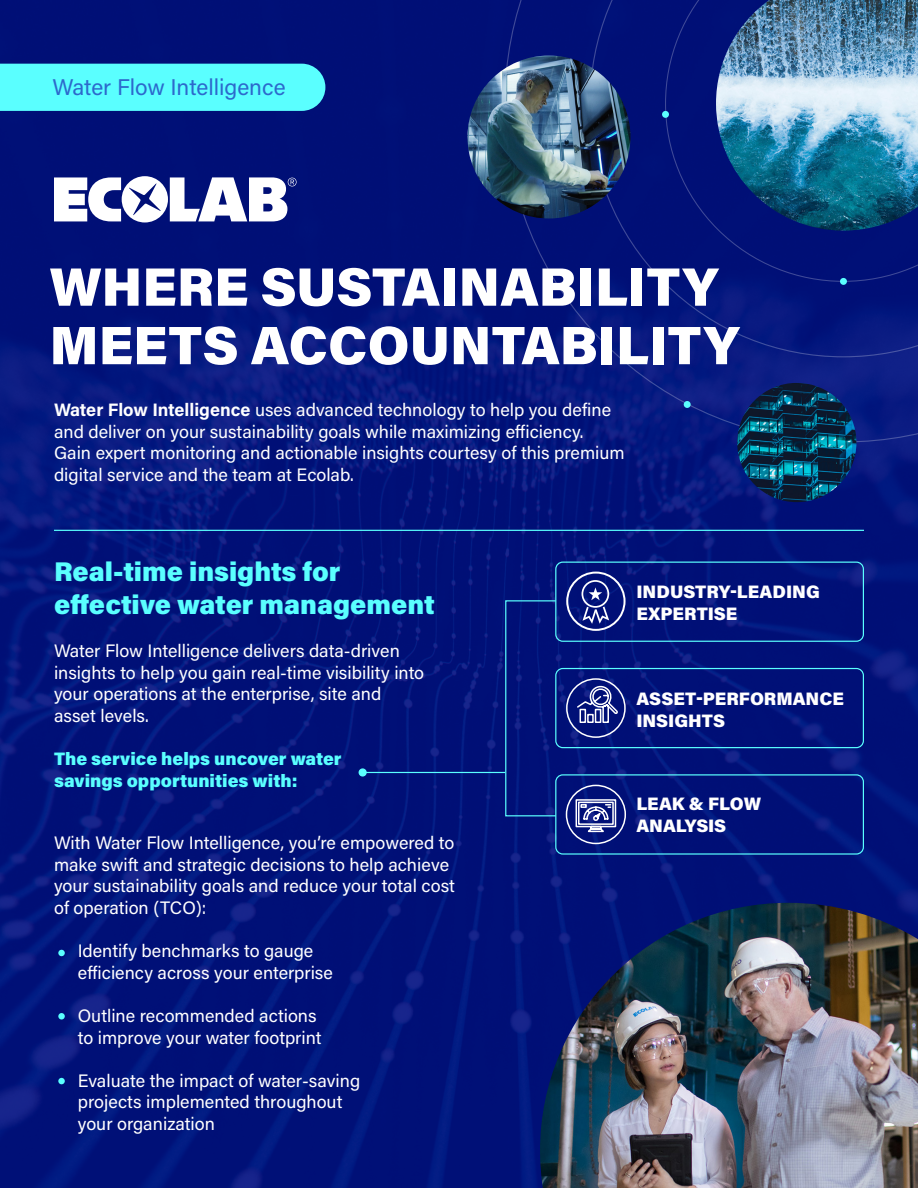
<style>
.page{position:relative;width:918px;height:1188px;background:#fff}
.page>*{position:absolute;margin:0;border:0;box-sizing:border-box;transform-origin:0 0}
.t1{font:900 54px "Acumin Pro";color:#fff}
.t2{font:900 27px "Acumin Pro";color:#5affff}
.t3{font:22.65px "Acumin Pro";color:#2d69cc}
.t4{font:18px/21.6px "Acumin Pro";color:#fff}
.t5{font:900 18px "Acumin Pro";color:#fff}
.t6{font:900 18px/21.6px "Acumin Pro";color:#5affff}
.s1{font-weight:700}
</style>
<div class="page">
<img style="left:0;top:0;width:918px;height:1188px">
<svg style="left:504px;top:0;width:414px;height:443px;fill:#001077"></svg>
<svg style="left:54px;top:176px;width:243px;height:46px"></svg>
<img style="left:467px;top:56px;width:163px;height:163px;border-radius:82px">
<img style="left:716px;top:0;width:202px;height:231px">
<img style="left:737px;top:383px;width:119px;height:119px;border-radius:60px">
<hr style="left:54px;top:530px;width:810px;height:1px;background:#5affff">
<svg style="left:565px;top:784px;width:62px;height:61px"></svg>
<div style="left:505px;top:600px;width:51px;height:216px;border:1px solid #5affff"></div>
<div style="left:555px;top:562px;width:309px;height:80px;border:1px solid #5affff;border-radius:7px"></div>
<div style="left:555px;top:668px;width:309px;height:80px;border:1px solid #5affff;border-radius:7px"></div>
<div style="left:555px;top:774px;width:309px;height:81px;border:1px solid #5affff;border-radius:7px"></div>
<div style="left:0;top:64px;width:325px;height:47px;background:#5affff"></div>
<div style="left:840px;top:278px;width:7px;height:7px;background:#5affff;border-radius:50%"></div>
<div style="left:662px;top:111px;width:7px;height:7px;background:#5affff;border-radius:50%"></div>
<div style="left:684px;top:401px;width:7px;height:7px;background:#5affff;border-radius:50%"></div>
<svg style="left:565px;top:678px;width:61px;height:61px"></svg>
<hr style="left:363px;top:772px;width:142px;height:1px;background:#5affff">
<div style="left:359px;top:768px;width:8px;height:9px;background:#5affff;border-radius:50%"></div>
<svg style="left:566px;top:572px;width:60px;height:59px"></svg>
<img style="left:540px;top:903px;width:378px;height:285px">
<div style="left:58px;top:950px;width:7px;height:6px;background:#5affff;border-radius:50%"></div>
<div style="left:58px;top:1013px;width:7px;height:7px;background:#5affff;border-radius:50%"></div>
<div style="left:58px;top:1078px;width:7px;height:6px;background:#5affff;border-radius:50%"></div>
<p class="t3" style="left:52px;top:71px;width:235px">Water Flow Intelligence</p>
<p class="t1" style="left:50px;top:249px;width:670px">WHERE SUSTAINABILITY</p>
<p class="t1" style="left:50px;top:307px;width:691px">MEETS ACCOUNTABILITY</p>
<p class="t4" style="left:54px;top:398px;width:559px"><span class="s1">Water Flow Intelligence</span> uses advanced technology to help you define</p>
<p class="t4" style="left:54px;top:420px;width:531px">and deliver on your sustainability goals while maximizing efficiency.</p>
<p class="t4" style="left:54px;top:442px;width:572px">Gain expert monitoring and actionable insights courtesy of this premium digital service and the team at Ecolab.</p>
<p class="t2" style="left:54px;top:553px;width:288px">Real-time insights for</p>
<p class="t2" style="left:54px;top:585px;width:382px">effective water management</p>
<p class="t4" style="left:54px;top:639px;width:372px">Water Flow Intelligence delivers data-driven insights to help you gain real-time visibility into your operations at the enterprise, site and</p>
<p class="t4" style="left:54px;top:704px;width:96px">asset levels.</p>
<p class="t6" style="left:54px;top:747px;width:289px">The service helps uncover water savings opportunities with:</p>
<p class="t4" style="left:54px;top:831px;width:402px">With Water Flow Intelligence, you’re empowered to</p>
<p class="t4" style="left:54px;top:853px;width:402px">make swift and strategic decisions to help achieve your sustainability goals and reduce your total cost of operation (TCO):</p>
<p class="t4" style="left:78px;top:939px;width:237px">Identify benchmarks to gauge</p>
<p class="t4" style="left:78px;top:961px;width:257px">efficiency across your enterprise</p>
<p class="t4" style="left:78px;top:1004px;width:240px">Outline recommended actions</p>
<p class="t4" style="left:78px;top:1026px;width:245px">to improve your water footprint</p>
<p class="t4" style="left:78px;top:1069px;width:284px">Evaluate the impact of water-saving</p>
<p class="t4" style="left:78px;top:1091px;width:266px">projects implemented throughout</p>
<p class="t4" style="left:78px;top:1112px;width:139px">your organization</p>
<p class="t5" style="left:636px;top:579px;width:185px">INDUSTRY-LEADING</p>
<p class="t5" style="left:636px;top:601px;width:102px">EXPERTISE</p>
<p class="t5" style="left:636px;top:686px;width:209px">ASSET-PERFORMANCE</p>
<p class="t5" style="left:636px;top:708px;width:90px">INSIGHTS</p>
<p class="t5" style="left:636px;top:791px;width:126px">LEAK &amp; FLOW</p>
<p class="t5" style="left:636px;top:813px;width:92px">ANALYSIS</p>
</div>
